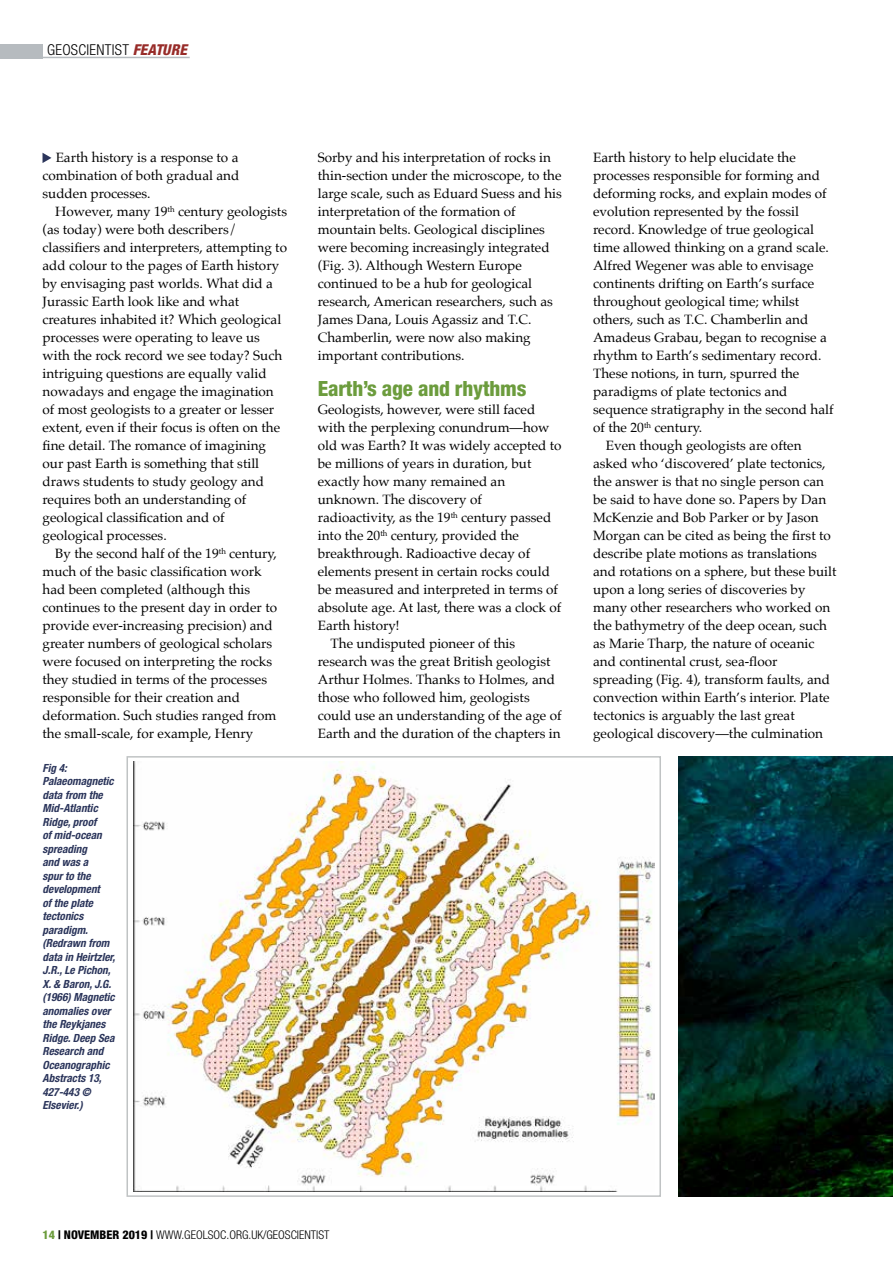
<style>
.page{position:relative;width:893px;height:1263px;background:#fff}
.page>*{position:absolute;margin:0;border:0;box-sizing:border-box;transform-origin:0 0}
.t1{font:800 condensed 21px "Helvetica Neue LT";letter-spacing:-.01em;color:#6c9c3d}
.t2{font:300 condensed 15px "Helvetica Neue LT";letter-spacing:.02em;color:#000}
.t3{font:13.5px/18px "Palatino";color:#000}
.t4{font:300 condensed 12px "Helvetica Neue LT";color:#000}
.t5{font:italic 700 condensed 11.25px/13.5px "Helvetica Neue LT";color:#2b355b}
.s1{font-weight:800;font-style:italic;color:#982c29}
.s2{font-weight:800;color:#6c9c3d}
.s3{font-weight:800}
</style>
<div class="page">
<div style="left:0;top:44px;width:43px;height:14px;background:#b6bbbf"></div>
<hr style="left:0;top:57px;width:190px;height:1px;background:#b6bbbf">
<svg style="left:43px;top:153px;width:8px;height:10px"></svg>
<img style="left:133px;top:762px;width:521px;height:429px">
<div style="left:126px;top:756px;width:535px;height:441px;border:2px solid #c0c3c4"></div>
<img style="left:678px;top:756px;width:215px;height:441px">
<p class="t2" style="left:47px;top:41px;width:141px">GEOSCIENTIST <span class="s1">FEATURE</span></p>
<p class="t3" style="left:43px;top:148px;width:198px;text-align:justify;text-indent:13px">Earth history is a response to a combination of both gradual and sudden processes.</p>
<p class="t3" style="left:43px;top:202px;width:246px;text-indent:13px">However, many 19<sup>th</sup> century geologists (as today) were both describers/ classifiers and interpreters, attempting to add colour to the pages of Earth history by envisaging past worlds. What did a Jurassic Earth look like and what creatures inhabited it? Which geological processes were operating to leave us with the rock record we see today? Such intriguing questions are equally valid nowadays and engage the imagination of most geologists to a greater or lesser extent, even if their focus is often on the fine detail. The romance of imagining our past Earth is something that still draws students to study geology and requires both an understanding of geological classification and of geological processes.</p>
<p class="t3" style="left:43px;top:544px;width:236px;text-indent:13px">By the second half of the 19<sup>th</sup> century, much of the basic classification work had been completed (although this continues to the present day in order to provide ever-increasing precision) and greater numbers of geological scholars were focused on interpreting the rocks they studied in terms of the processes responsible for their creation and deformation. Such studies ranged from the small-scale, for example, Henry</p>
<p class="t5" style="left:43px;top:761px;width:74px">Fig 4:<br>Palaeomagnetic data from the<br>Mid-Atlantic<br>Ridge, proof<br>of mid-ocean spreading<br>and was a<br>spur to the development<br>of the plate tectonics paradigm. (Redrawn from data in Heirtzler,<br>J.R., Le Pichon,<br>X. &amp; Baron, J.G. (1966) Magnetic anomalies over the Reykjanes<br>Ridge. Deep Sea<br>Research and<br>Oceanographic<br>Abstracts 13,<br>427-443 ©<br>Elsevier.)</p>
<p class="t3" style="left:318px;top:148px;width:246px">Sorby and his interpretation of rocks in thin-section under the microscope, to the large scale, such as Eduard Suess and his interpretation of the formation of mountain belts. Geological disciplines were becoming increasingly integrated (Fig. 3). Although Western Europe continued to be a hub for geological research, American researchers, such as James Dana, Louis Agassiz and T.C.<br>Chamberlin, were now also making important contributions.</p>
<h1 class="t1" style="left:318px;top:376px;width:210px">Earth’s age and rhythms</h1>
<p class="t3" style="left:318px;top:400px;width:219px">Geologists, however, were still faced</p>
<p class="t3" style="left:318px;top:418px;width:233px">with the perplexing conundrum—how</p>
<p class="t3" style="left:318px;top:436px;width:245px">old was Earth? It was widely accepted to</p>
<p class="t3" style="left:318px;top:454px;width:215px">be millions of years in duration, but</p>
<p class="t3" style="left:318px;top:472px;width:189px">exactly how many remained an</p>
<p class="t3" style="left:318px;top:490px;width:166px">unknown. The discovery of</p>
<p class="t3" style="left:318px;top:508px;width:235px">radioactivity, as the 19<sup>th</sup> century passed</p>
<p class="t3" style="left:318px;top:526px;width:203px">into the 20<sup>th</sup> century, provided the</p>
<p class="t3" style="left:318px;top:544px;width:214px">breakthrough. Radioactive decay of</p>
<p class="t3" style="left:318px;top:562px;width:234px">elements present in certain rocks could</p>
<p class="t3" style="left:318px;top:580px;width:242px">be measured and interpreted in terms of</p>
<p class="t3" style="left:318px;top:598px;width:245px">absolute age. At last, there was a clock of</p>
<p class="t3" style="left:318px;top:616px;width:83px">Earth history!</p>
<p class="t3" style="left:331px;top:634px;width:186px">The undisputed pioneer of this</p>
<p class="t3" style="left:318px;top:652px;width:234px">research was the great British geologist</p>
<p class="t3" style="left:318px;top:670px;width:239px">Arthur Holmes. Thanks to Holmes, and</p>
<p class="t3" style="left:318px;top:688px;width:213px">those who followed him, geologists</p>
<p class="t3" style="left:318px;top:706px;width:245px">could use an understanding of the age of</p>
<p class="t3" style="left:318px;top:724px;width:244px">Earth and the duration of the chapters in</p>
<p class="t3" style="left:593px;top:148px;width:204px">Earth history to help elucidate the</p>
<p class="t3" style="left:593px;top:166px;width:228px">processes responsible for forming and</p>
<p class="t3" style="left:593px;top:184px;width:235px">deforming rocks, and explain modes of</p>
<p class="t3" style="left:593px;top:202px;width:207px">evolution represented by the fossil</p>
<p class="t3" style="left:593px;top:220px;width:222px">record. Knowledge of true geological</p>
<p class="t3" style="left:593px;top:238px;width:237px">time allowed thinking on a grand scale.</p>
<p class="t3" style="left:593px;top:256px;width:222px">Alfred Wegener was able to envisage</p>
<p class="t3" style="left:593px;top:274px;width:223px">continents drifting on Earth’s surface</p>
<p class="t3" style="left:593px;top:292px;width:208px">throughout geological time; whilst</p>
<p class="t3" style="left:593px;top:310px;width:217px">others, such as T.C. Chamberlin and</p>
<p class="t3" style="left:593px;top:328px;width:235px">Amadeus Grabau, began to recognise a</p>
<p class="t3" style="left:593px;top:346px;width:230px">rhythm to Earth’s sedimentary record.</p>
<p class="t3" style="left:593px;top:364px;width:208px">These notions, in turn, spurred the</p>
<p class="t3" style="left:593px;top:382px;width:196px">paradigms of plate tectonics and</p>
<p class="t3" style="left:593px;top:400px;width:242px">sequence stratigraphy in the second half</p>
<p class="t3" style="left:593px;top:418px;width:110px">of the 20<sup>th</sup> century.</p>
<p class="t3" style="left:606px;top:436px;width:197px">Even though geologists are often</p>
<p class="t3" style="left:593px;top:454px;width:234px">asked who ‘discovered’ plate tectonics,</p>
<p class="t3" style="left:593px;top:472px;width:232px">the answer is that no single person can</p>
<p class="t3" style="left:593px;top:490px;width:235px">be said to have done so. Papers by Dan</p>
<p class="t3" style="left:593px;top:508px;width:227px">McKenzie and Bob Parker or by Jason</p>
<p class="t3" style="left:593px;top:526px;width:239px">Morgan can be cited as being the first to</p>
<p class="t3" style="left:593px;top:544px;width:225px">describe plate motions as translations</p>
<p class="t3" style="left:593px;top:562px;width:245px">and rotations on a sphere, but these built</p>
<p class="t3" style="left:593px;top:580px;width:214px">upon a long series of discoveries by</p>
<p class="t3" style="left:593px;top:598px;width:239px">many other researchers who worked on</p>
<p class="t3" style="left:593px;top:616px;width:235px">the bathymetry of the deep ocean, such</p>
<p class="t3" style="left:593px;top:634px;width:223px">as Marie Tharp, the nature of oceanic</p>
<p class="t3" style="left:593px;top:652px;width:186px">and continental crust, sea-floor</p>
<p class="t3" style="left:593px;top:670px;width:238px">spreading (Fig. 4), transform faults, and</p>
<p class="t3" style="left:593px;top:688px;width:238px">convection within Earth’s interior. Plate</p>
<p class="t3" style="left:593px;top:706px;width:203px">tectonics is arguably the last great</p>
<p class="t3" style="left:593px;top:724px;width:231px">geological discovery—the culmination</p>
<p class="t4" style="left:43px;top:1228px;width:288px"><span class="s2">14</span> <span class="s3">| NOVEMBER 2019 |</span> WWW.GEOLSOC.ORG.UK/GEOSCIENTIST</p>
</div>
